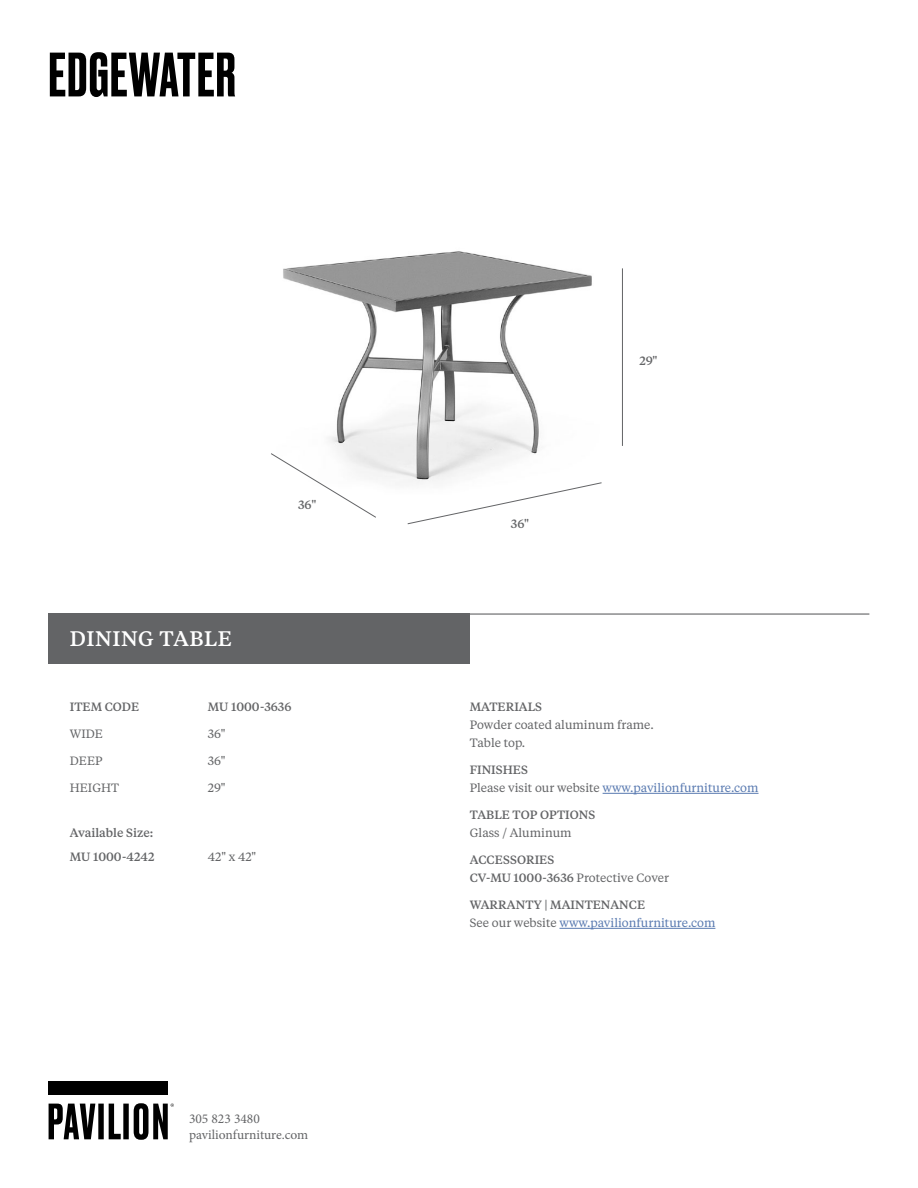
<style>
.page{position:relative;width:918px;height:1188px;background:#fff}
.page>*{position:absolute;margin:0;border:0;box-sizing:border-box;transform-origin:0 0}
.t1{font:500 58.95px "Druk";letter-spacing:.025em;color:#000}
.t2{font:500 21px "Tiempos Text";letter-spacing:.025em;color:#fff}
.t3{font:13.5px/16.2px "Minion Pro";color:#636466}
.t4{font:500 12px/18px "Tiempos Text";color:#636466}
.t5{font:12px/18px "Tiempos Text";color:#5879b0}
.t6{font:12px/18px "Tiempos Text";color:#636466}
.s1{font-weight:500;color:#636466}
.s2{color:#636466}
.s3{font-weight:400}
</style>
<div class="page">
<img style="left:283px;top:251px;width:309px;height:231px">
<div style="left:49px;top:1082px;width:119px;height:13px;background:#000"></div>
<svg style="left:49px;top:1103px;width:125px;height:37px"></svg>
<div style="left:49px;top:613px;width:421px;height:51px;background:#636466"></div>
<hr style="left:49px;top:613px;width:820px;height:2px;background:#636466">
<hr style="left:603px;top:793px;width:156px;height:1px;background:#5879b0">
<hr style="left:559px;top:928px;width:156px;height:1px;background:#5879b0">
<hr style="left:622px;top:268px;width:1px;height:178px;background:#636466">
<svg style="left:407px;top:482px;width:195px;height:43px"></svg>
<svg style="left:271px;top:453px;width:106px;height:65px"></svg>
<h1 class="t1" style="left:49px;top:34px;width:188px">EDGEWATER</h1>
<h2 class="t2" style="left:70px;top:624px;width:164px">DINING TABLE</h2>
<p class="t4" style="left:298px;top:495px;width:20px">36"</p>
<p class="t4" style="left:70px;top:697px;width:71px">ITEM CODE</p>
<p class="t4" style="left:208px;top:697px;width:85px">MU 1000-3636</p>
<p class="t6" style="left:70px;top:724px;width:35px">WIDE</p>
<p class="t6" style="left:208px;top:724px;width:19px">36"</p>
<p class="t6" style="left:70px;top:751px;width:34px">DEEP</p>
<p class="t6" style="left:208px;top:751px;width:19px">36"</p>
<p class="t6" style="left:70px;top:778px;width:51px">HEIGHT</p>
<p class="t6" style="left:208px;top:778px;width:19px">29"</p>
<p class="t4" style="left:70px;top:820px;width:86px;line-height:24px">Available Size:<br>MU 1000-4242</p>
<p class="t6" style="left:208px;top:847px;width:50px">42" x 42"</p>
<p class="t3" style="left:189px;top:1111px;width:121px">305 823 3480 pavilionfurniture.com</p>
<p class="t4" style="left:511px;top:514px;width:20px">36"</p>
<p class="t4" style="left:639px;top:351px;width:20px">29"</p>
<p class="t4" style="left:470px;top:697px;width:74px">MATERIALS</p>
<p class="t6" style="left:470px;top:715px;width:186px">Powder coated aluminum frame.<br>Table top.</p>
<p class="t5" style="left:470px;top:760px;width:290px"><span class="s1">FINISHES<br></span><span class="s2">Please visit our website</span> www.pavilionfurniture.com</p>
<p class="t4" style="left:470px;top:805px;width:127px">TABLE TOP OPTIONS</p>
<p class="t6" style="left:470px;top:823px;width:103px">Glass / Aluminum</p>
<p class="t4" style="left:470px;top:850px;width:201px">ACCESSORIES<br>CV-MU 1000-3636 <span class="s3">Protective Cover</span></p>
<p class="t5" style="left:470px;top:895px;width:247px"><span class="s1">WARRANTY | MAINTENANCE<br></span><span class="s2">See our website</span> www.pavilionfurniture.com</p>
</div>
